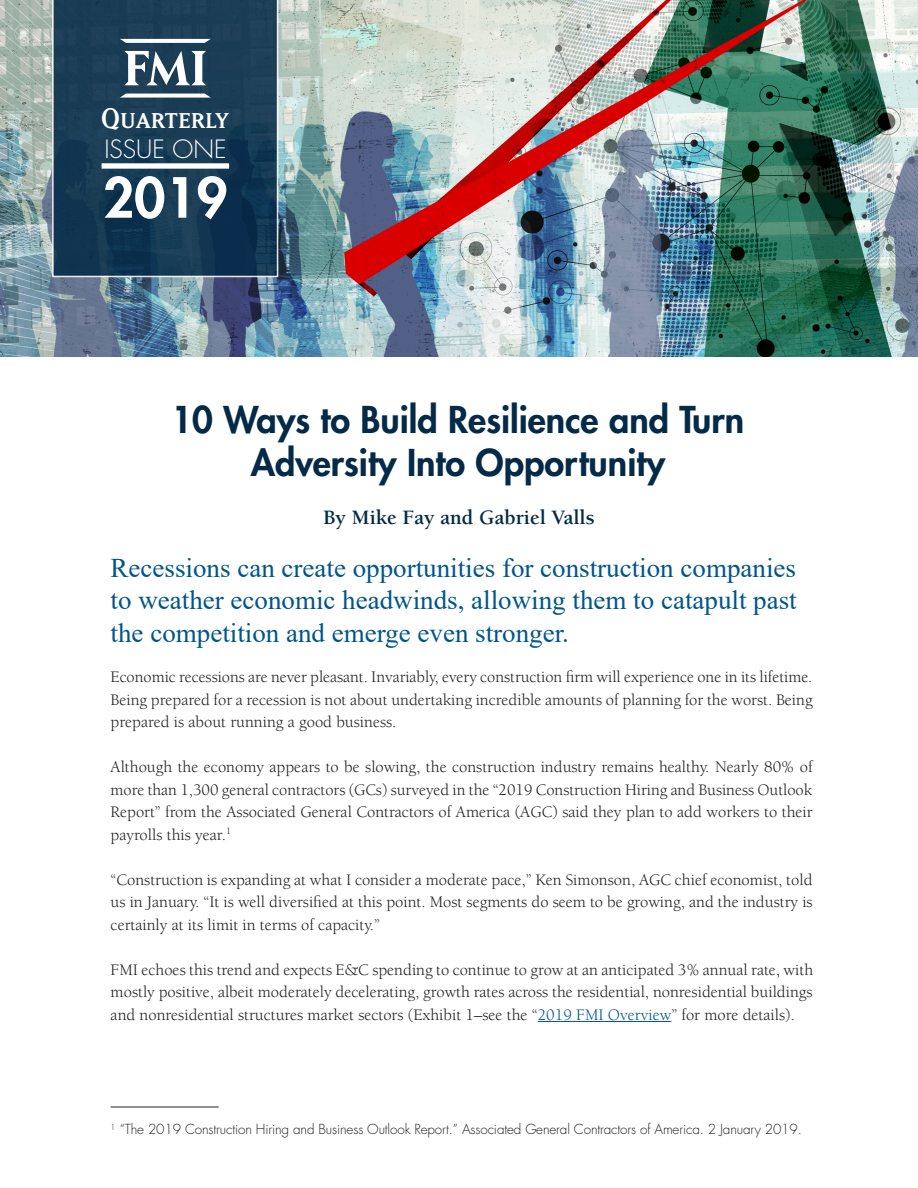
<style>
.page{position:relative;width:918px;height:1188px;background:#fff}
.page>*{position:absolute;margin:0;border:0;box-sizing:border-box;transform-origin:0 0}
.t1{font:800 53.85px "Futura Std";color:#fff}
.TITLELine{font:800 36px/43.2px "Futura Std";color:#042a47;text-align:center}
.t2{font:33.3px "Matrix Regular Small Caps";color:#fff}
.INTRODUCTION{font:27px/32.4px "Times New Roman";color:#01558a;text-align:justify}
.t3{font:300 24.6px "Futura Std";color:#fff}
.AUTHORLine{font:700 21px "Berkeley Std";color:#042a47}
.MAINBODY{font:16.5px/22.5px "Berkeley Std";color:#231f20;text-align:justify}
.FOOTNOTE{font:300 13.5px "Futura Std";letter-spacing:-.01em;color:#231f20}
.s1{color:#052b48}
.s2{color:#01558a}
</style>
<div class="page">
<img style="left:0;top:0;width:918px;height:356px">
<svg style="left:52px;top:0;width:226px;height:277px;fill:#193d55"></svg>
<hr style="left:538px;top:1021px;width:133px;height:1px;background:#01558a">
<hr style="left:111px;top:1107px;width:108px;height:1px;background:#231f20">
<div style="left:102px;top:163px;width:127px;height:6px;background:#fff"></div>
<svg style="left:120px;top:94px;width:91px;height:4px"></svg>
<svg style="left:120px;top:39px;width:91px;height:4px"></svg>
<svg style="left:124px;top:51px;width:82px;height:34px"></svg>
<p class="t2" style="left:1px;top:105px;width:229px"><span class="s1">arterly</span> Quarterly</p>
<p class="t3" style="left:104px;top:134px;width:124px">ISSUE ONE</p>
<p class="t1" style="left:-1px;top:164px;width:230px"><span class="s1">019</span> 2019</p>
<p class="TITLELine" style="left:171px;top:398px;width:574px">10 Ways to Build Resilience and Turn<br>Adversity Into Opportunity</p>
<p class="AUTHORLine" style="left:323px;top:507px;width:273px">By Mike Fay and Gabriel Valls</p>
<p class="INTRODUCTION" style="left:111px;top:551px;width:688px">Recessions can create opportunities for construction companies to weather economic headwinds, allowing them to catapult past the competition and emerge even stronger.</p>
<p class="MAINBODY" style="left:111px;top:666px;width:704px">Economic recessions are never pleasant. Invariably, every construction firm will experience one in its lifetime.<br>Being prepared for a recession is not about undertaking incredible amounts of planning for the worst. Being prepared is about running a good business.</p>
<p class="MAINBODY" style="left:111px;top:756px;width:704px">Although the economy appears to be slowing, the construction industry remains healthy. Nearly 80% of more than 1,300 general contractors (GCs) surveyed in the “2019 Construction Hiring and Business Outlook Report” from the Associated General Contractors of America (AGC) said they plan to add workers to their payrolls this year.<sup>1</sup></p>
<p class="MAINBODY" style="left:111px;top:869px;width:704px">“Construction is expanding at what I consider a moderate pace,” Ken Simonson, AGC chief economist, told us in January. “It is well diversified at this point. Most segments do seem to be growing, and the industry is certainly at its limit in terms of capacity.”</p>
<p class="MAINBODY" style="left:111px;top:959px;width:704px">FMI echoes this trend and expects E&amp;C spending to continue to grow at an anticipated 3% annual rate, with mostly positive, albeit moderately decelerating, growth rates across the residential, nonresidential buildings and nonresidential structures market sectors (Exhibit 1–see the “<span class="s2">2019 FMI Overview</span>” for more details).</p>
<p class="FOOTNOTE" style="left:111px;top:1121px;width:693px"><sup>1</sup> “The 2019 Construction Hiring and Business Outlook Report.” Associated General Contractors of America. 2 January 2019.</p>
</div>
